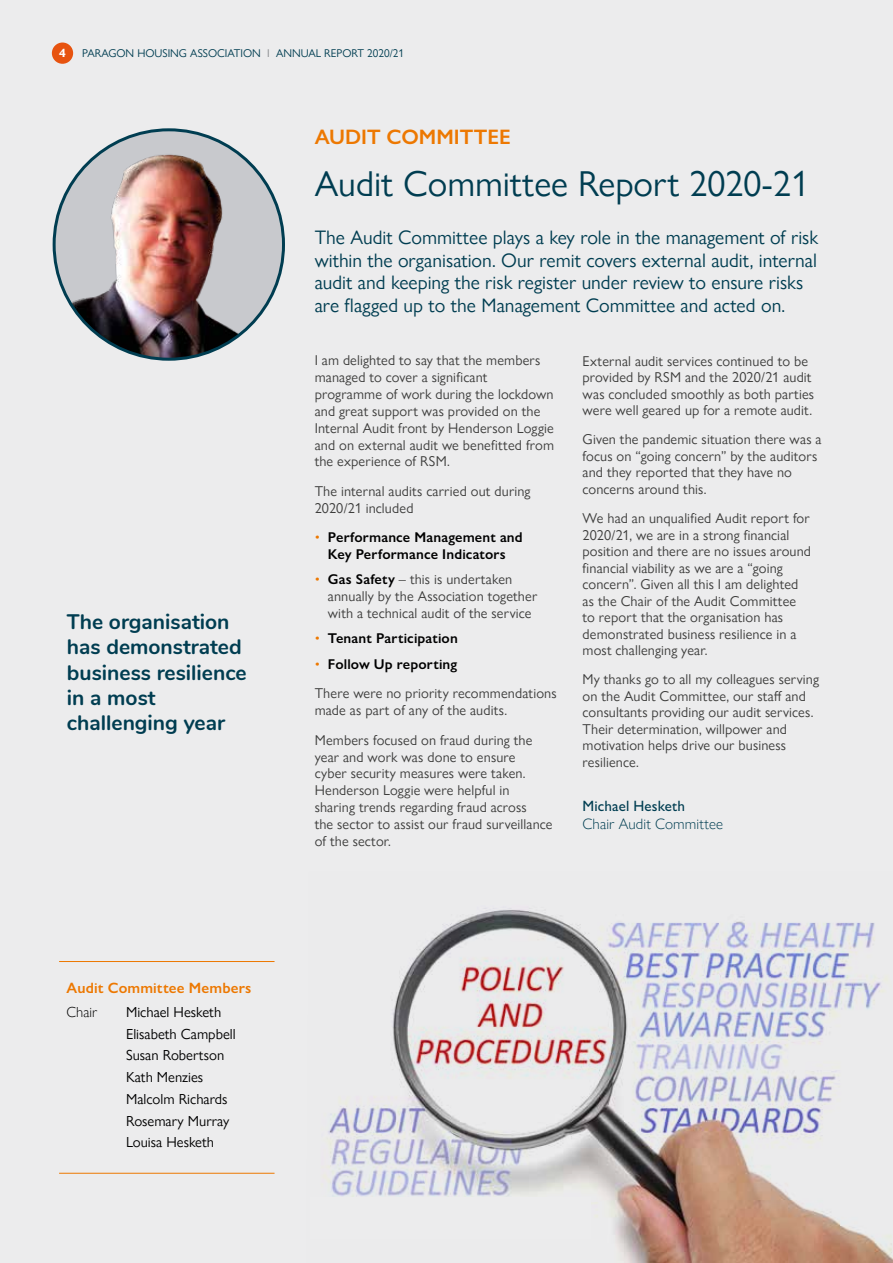
<style>
.page{position:relative;width:893px;height:1263px;background:#ececed}
.page>*{position:absolute;margin:0;border:0;box-sizing:border-box;transform-origin:0 0}
.t1{font:36px "Gill Sans Nova";color:#003d51}
.t2{font:700 21px/25.2px "Nunito";color:#003d51}
.t3{font:600 21px "Gill Sans Nova";color:#ed7801}
.t4{font:19.5px/22.5px "Gill Sans Nova";color:#003d51}
.t5{font:600 15px "Gill Sans Nova";letter-spacing:.01em;color:#ed7801}
.t6{font:300 15px "Gill Sans Nova";letter-spacing:.005em;color:#003d51}
.t7{font:500 15px "Gill Sans Nova";letter-spacing:.01em;color:#003d51}
.t8{font:14.55px/21.8px "Gill Sans Nova";color:#000}
.t9{font:300 14.55px "Gill Sans Nova";color:#000}
.t10{font:14.25px/16.5px "Gill Sans Nova";letter-spacing:.01em;color:#3c3c3b}
.t11{font:600 14.25px/16.8px "Gill Sans Nova";letter-spacing:.01em;color:#000;text-align:center}
.t12{font:700 12px "Gill Sans Nova";color:#fff}
.t13{font:11.25px "Gill Sans Nova";color:#003d51}
.s1{color:#86888c}
.s2{font-weight:400;color:#ed7801}
.s3{color:#ed7801}
.s4{font-weight:600;color:#000}
</style>
<div class="page">
<img style="left:324px;top:908px;width:569px;height:355px">
<img style="left:54px;top:130px;width:229px;height:229px;border-radius:115px">
<hr style="left:59px;top:1173px;width:216px;height:1px;background:#ed7801">
<hr style="left:59px;top:961px;width:216px;height:1px;background:#ed7801">
<div style="left:52px;top:43px;width:21px;height:21px;background:#e7530f;border-radius:50%"></div>
<div style="left:310px;top:1197px;width:281px;height:41px;background:#ececed"></div>
<p class="t12" style="left:59px;top:46px;width:8px">4</p>
<p class="t13" style="left:82px;top:47px;width:323px">PARAGON HOUSING ASSOCIATION <span class="s1">I</span> ANNUAL REPORT 2020/21</p>
<h2 class="t2" style="left:67px;top:608px;width:181px">The organisation has demonstrated business resilience in a most challenging year</h2>
<p class="t5" style="left:67px;top:979px;width:186px">Audit Committee Members</p>
<p class="t9" style="left:67px;top:1003px;width:32px">Chair</p>
<p class="t8" style="left:126px;top:1001px;width:111px">Michael Hesketh<br>Elisabeth Campbell<br>Susan Robertson<br>Kath Menzies<br>Malcolm Richards<br>Rosemary Murray<br>Louisa Hesketh</p>
<h2 class="t3" style="left:315px;top:124px;width:198px">AUDIT COMMITTEE</h2>
<h1 class="t1" style="left:315px;top:162px;width:496px">Audit Committee Report 2020-21</h1>
<p class="t4" style="left:315px;top:226px;width:505px">The Audit Committee plays a key role in the management of risk within the organisation. Our remit covers external audit, internal audit and keeping the risk register under review to ensure risks are flagged up to the Management Committee and acted on.</p>
<p class="t10" style="left:315px;top:352px;width:241px">I am delighted to say that the members managed to cover a significant programme of work during the lockdown and great support was provided on the Internal Audit front by Henderson Loggie and on external audit we benefitted from the experience of RSM.</p>
<p class="t10" style="left:315px;top:483px;width:217px">The internal audits carried out during<br>2020/21 included</p>
<p class="t11" style="left:315px;top:529px;width:210px"><span class="s2">•</span> Performance Management and<br>Key Performance Indicators</p>
<p class="t10" style="left:328px;top:571px;width:211px;text-indent:-13px"><span class="s3">•</span> <span class="s4">Gas Safety</span> – this is undertaken annually by the Association together with a technical audit of the service</p>
<p class="t11" style="left:315px;top:630px;width:145px"><span class="s2">•</span> Tenant Participation</p>
<p class="t10" style="left:315px;top:649px;width:244px;line-height:29.5px"><span class="s3">•</span> <span class="s4">Follow Up reporting<br></span>There were no priority recommendations</p>
<p class="t10" style="left:315px;top:695px;width:219px;line-height:29.5px">made as part of any of the audits.<br>Members focused on fraud during the</p>
<p class="t10" style="left:315px;top:748px;width:239px">year and work was done to ensure<br>cyber security measures were taken.<br>Henderson Loggie were helpful in sharing trends regarding fraud across<br>the sector to assist our fraud surveillance of the sector.</p>
<p class="t10" style="left:583px;top:352px;width:233px">External audit services continued to be provided by RSM and the 2020/21 audit was concluded smoothly as both parties were well geared up for a remote audit.</p>
<p class="t10" style="left:583px;top:431px;width:240px">Given the pandemic situation there was a focus on “going concern” by the auditors and they reported that they have no concerns around this.</p>
<p class="t10" style="left:583px;top:510px;width:230px">We had an unqualified Audit report for 2020/21, we are in a strong financial position and there are no issues around financial viability as we are a “going concern”. Given all this I am delighted as the Chair of the Audit Committee to report that the organisation has demonstrated business resilience in a most challenging year.</p>
<p class="t10" style="left:583px;top:671px;width:238px">My thanks go to all my colleagues serving on the Audit Committee, our staff and consultants providing our audit services.<br>Their determination, willpower and motivation helps drive our business resilience.</p>
<p class="t7" style="left:583px;top:796px;width:104px">Michael Hesketh</p>
<p class="t6" style="left:583px;top:814px;width:142px">Chair Audit Committee</p>
</div>
